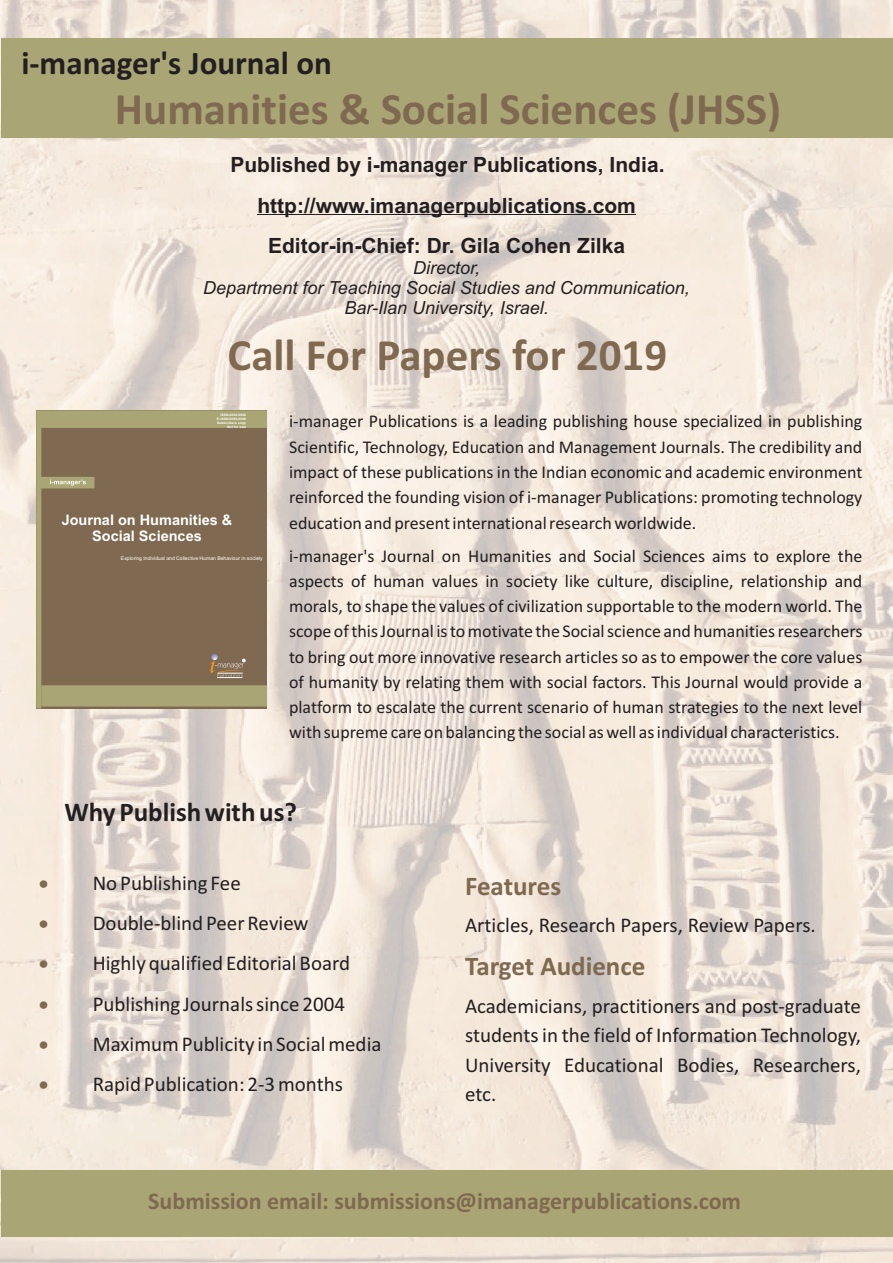
<style>
.page{position:relative;width:893px;height:1263px;background:#fff}
.page>*{position:absolute;margin:0;border:0;box-sizing:border-box;transform-origin:0 0}
.t1{font:700 45px "Calibri";color:#7f6950}
.t2{font:700 33px "Calibri";color:#231f20}
.t3{font:700 27px "Calibri";color:#7f6950}
.t4{font:700 27px "Calibri";color:#231f20}
.t5{font:700 24px "Calibri";color:#7f6950}
.t6{font:21px/40.2px "Calibri";color:#231f20}
.t7{font:700 21px "Arial";color:#231f20}
.t8{font:21px/40.2px "Symbol";color:#7f6950;text-align:justify}
.t9{font:18px/25.2px "Calibri";color:#231f20;text-align:justify}
.t10{font:italic 18px/20.1px "Arial";color:#231f20;text-align:center}
.t11{font:700 14.55px/16px "Arial";color:#fff;text-align:center}
.t12{font:5.1px "Arial";color:#fff}
.t13{font:700 3.3px/3.8px "Arial";color:#fff;text-align:right;scale:1.07 1}
</style>
<div class="page">
<img style="left:0;top:0;width:893px;height:1263px">
<svg style="left:36px;top:410px;width:231px;height:298px;background:#857255"></svg>
<svg style="left:210px;top:654px;width:36px;height:24px"></svg>
<svg style="left:50px;top:480px;width:36px;height:6px"></svg>
<div style="left:1px;top:1170px;width:891px;height:67px;background:#a9a575"></div>
<hr style="left:257px;top:214px;width:379px;height:1px;background:#231f20">
<div style="left:1px;top:38px;width:891px;height:99px;background:#a9a575"></div>
<h2 class="t2" style="left:21px;top:50px;width:312px">i-manager's Journal on</h2>
<h1 class="t1" style="left:115px;top:90px;width:668px">Humanities &amp; Social Sciences (JHSS)</h1>
<p class="t7" style="left:230px;top:157px;width:436px">Published by i-manager Publications, India.</p>
<p class="t7" style="left:257px;top:197px;width:380px">http://www.imanagerpublications.com</p>
<p class="t7" style="left:268px;top:238px;width:359px">Editor-in-Chief: Dr. Gila Cohen Zilka</p>
<p class="t10" style="left:203px;top:259px;width:488px">Director,<br>Department for Teaching Social Studies and Communication,<br>Bar-Ilan University, Israel.</p>
<h1 class="t1" style="left:228px;top:336px;width:441px">Call For Papers for 2019</h1>
<p class="t13" style="left:217px;top:413px;width:29px">ISSN-0000-0000<br>E-ISSN-0000-0000<br>Subscribers copy<br>Not for sale</p>
<p class="t11" style="left:62px;top:513px;width:172px">Journal on Humanities &amp;<br>Social Sciences</p>
<p class="t12" style="left:121px;top:556px;width:143px">Exploring Individual and Collective Human Behaviour in society</p>
<p class="t9" style="left:289px;top:410px;width:575px">i-manager Publications is a leading publishing house specialized in publishing Scientific, Technology, Education and Management Journals. The credibility and impact of these publications in the Indian economic and academic environment reinforced the founding vision of i-manager Publications: promoting technology education and present international research worldwide.</p>
<p class="t9" style="left:289px;top:544px;width:575px">i-manager's Journal on Humanities and Social Sciences aims to explore the aspects of human values in society like culture, discipline, relationship and morals, to shape the values of civilization supportable to the modern world. The scope of this Journal is to motivate the Social science and humanities researchers to bring out more innovative research articles so as to empower the core values of humanity by relating them with social factors. This Journal would provide a platform to escalate the current scenario of human strategies to the next level with supreme care on balancing the social as well as individual characteristics.</p>
<h3 class="t4" style="left:64px;top:801px;width:234px">Why Publish with us?</h3>
<p class="t8" style="left:39px;top:865px;width:59px">• • • • • •</p>
<p class="t6" style="left:93px;top:865px;width:290px">No Publishing Fee<br>Double-blind Peer Review<br>Highly qualified Editorial Board<br>Publishing Journals since 2004<br>Maximum Publicity in Social media<br>Rapid Publication: 2-3 months</p>
<h3 class="t3" style="left:465px;top:874px;width:98px">Features</h3>
<p class="t6" style="left:465px;top:907px;width:352px">Articles, Research Papers, Review Papers.</p>
<h3 class="t3" style="left:465px;top:955px;width:182px">Target Audience</h3>
<p class="t6" style="left:465px;top:993px;width:397px;line-height:29.5px;text-align:justify">Academicians, practitioners and post-graduate students in the field of Information Technology, University Educational Bodies, Researchers, etc.</p>
<h3 class="t5" style="left:148px;top:1191px;width:594px">Submission email: submissions@imanagerpublications.com</h3>
</div>
